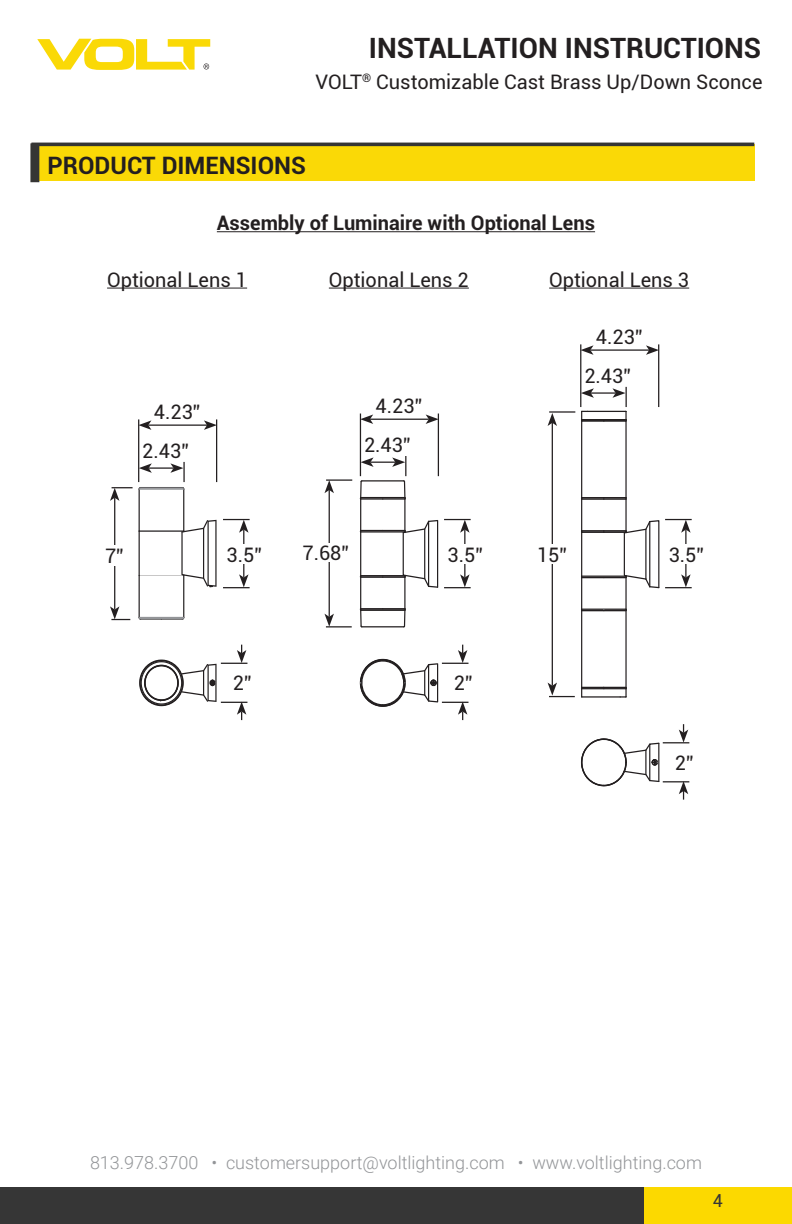
<style>
.page{position:relative;width:792px;height:1224px;background:#fff}
.page>*{position:absolute;margin:0;border:0;box-sizing:border-box;transform-origin:0 0}
.t1{font:700 28px "Roboto";color:#231f20}
.Safety_Heading{font:700 24px "Roboto";color:#231f20}
.t2{font:20px "Roboto";color:#231f20}
.t3{font:700 20px "Roboto";color:#231f20}
.copyright{font:300 18px "Roboto";color:#939598}
.t4{font:18px "Roboto";color:#363636}
</style>
<div class="page">
<svg style="left:37px;top:39px;width:173px;height:30px"></svg>
<div style="left:0;top:1188px;width:644px;height:36px;background:#363636"></div>
<div style="left:644px;top:1188px;width:148px;height:36px;background:#fcd900"></div>
<div style="left:35px;top:144px;width:719px;height:37px;background:#fad906"></div>
<div style="left:30px;top:143px;width:9px;height:39px;background:#353534;border:2px solid #353534"></div>
<div style="left:31px;top:143px;width:723px;height:3px;border:2px solid #353534"></div>
<hr style="left:404px;top:577px;width:2px;height:32px;background:#231f20">
<hr style="left:360px;top:577px;width:1px;height:32px;background:#231f20">
<hr style="left:404px;top:499px;width:2px;height:32px;background:#231f20">
<hr style="left:360px;top:499px;width:1px;height:32px;background:#231f20">
<svg style="left:359px;top:608px;width:47px;height:20px"></svg>
<hr style="left:139px;top:489px;width:1px;height:42px;background:#231f20">
<hr style="left:183px;top:489px;width:1px;height:42px;background:#231f20">
<hr style="left:139px;top:531px;width:1px;height:45px;background:#231f20">
<hr style="left:183px;top:576px;width:1px;height:41px;background:#231f20">
<hr style="left:139px;top:576px;width:1px;height:41px;background:#231f20">
<hr style="left:139px;top:530px;width:45px;height:2px;background:#231f20">
<hr style="left:161px;top:618px;width:21px;height:2px;background:#231f20">
<hr style="left:141px;top:618px;width:20px;height:2px;background:#231f20">
<svg style="left:181px;top:519px;width:36px;height:69px"></svg>
<hr style="left:139px;top:488px;width:45px;height:2px;background:#939598">
<hr style="left:140px;top:487px;width:43px;height:2px;background:#939598">
<hr style="left:139px;top:617px;width:45px;height:1px;background:#939598">
<hr style="left:140px;top:618px;width:43px;height:1px;background:#939598">
<hr style="left:581px;top:421px;width:1px;height:77px;background:#231f20">
<hr style="left:625px;top:421px;width:2px;height:77px;background:#231f20">
<hr style="left:581px;top:499px;width:1px;height:32px;background:#231f20">
<hr style="left:625px;top:499px;width:2px;height:32px;background:#231f20">
<hr style="left:581px;top:578px;width:1px;height:31px;background:#231f20">
<hr style="left:625px;top:578px;width:2px;height:31px;background:#231f20">
<hr style="left:581px;top:611px;width:1px;height:76px;background:#231f20">
<hr style="left:625px;top:611px;width:2px;height:76px;background:#231f20">
<svg style="left:581px;top:496px;width:46px;height:5px"></svg>
<svg style="left:581px;top:608px;width:46px;height:4px"></svg>
<hr style="left:217px;top:231px;width:378px;height:1px;background:#231f20">
<hr style="left:107px;top:288px;width:140px;height:1px;background:#231f20">
<hr style="left:329px;top:288px;width:140px;height:1px;background:#231f20">
<hr style="left:549px;top:288px;width:140px;height:1px;background:#231f20">
<hr style="left:243px;top:530px;width:1px;height:47px;background:#231f20">
<hr style="left:114px;top:498px;width:1px;height:112px;background:#231f20">
<hr style="left:329px;top:490px;width:1px;height:127px;background:#231f20">
<svg style="left:324px;top:481px;width:10px;height:12px"></svg>
<hr style="left:552px;top:423px;width:1px;height:263px;background:#231f20">
<svg style="left:548px;top:413px;width:9px;height:13px"></svg>
<hr style="left:148px;top:425px;width:59px;height:1px;background:#231f20">
<svg style="left:139px;top:420px;width:12px;height:10px"></svg>
<svg style="left:204px;top:420px;width:12px;height:10px"></svg>
<hr style="left:370px;top:419px;width:59px;height:1px;background:#231f20">
<svg style="left:361px;top:414px;width:12px;height:10px"></svg>
<svg style="left:426px;top:414px;width:12px;height:10px"></svg>
<hr style="left:590px;top:349px;width:59px;height:2px;background:#231f20">
<svg style="left:581px;top:345px;width:13px;height:10px"></svg>
<svg style="left:646px;top:345px;width:12px;height:10px"></svg>
<hr style="left:149px;top:467px;width:25px;height:2px;background:#231f20">
<svg style="left:139px;top:463px;width:13px;height:10px"></svg>
<svg style="left:170px;top:463px;width:13px;height:10px"></svg>
<hr style="left:216px;top:419px;width:1px;height:63px;background:#231f20">
<hr style="left:438px;top:414px;width:1px;height:62px;background:#231f20">
<hr style="left:658px;top:344px;width:1px;height:63px;background:#231f20">
<hr style="left:138px;top:419px;width:1px;height:63px;background:#231f20">
<hr style="left:360px;top:414px;width:1px;height:62px;background:#231f20">
<hr style="left:580px;top:344px;width:1px;height:63px;background:#231f20">
<hr style="left:183px;top:462px;width:2px;height:20px;background:#231f20">
<svg style="left:359px;top:456px;width:48px;height:44px"></svg>
<svg style="left:580px;top:387px;width:47px;height:35px"></svg>
<svg style="left:110px;top:606px;width:20px;height:14px"></svg>
<svg style="left:324px;top:614px;width:28px;height:13px"></svg>
<svg style="left:548px;top:683px;width:79px;height:15px"></svg>
<svg style="left:223px;top:519px;width:27px;height:14px"></svg>
<svg style="left:223px;top:574px;width:27px;height:14px"></svg>
<svg style="left:359px;top:519px;width:112px;height:70px"></svg>
<svg style="left:581px;top:519px;width:111px;height:70px"></svg>
<svg style="left:139px;top:645px;width:108px;height:75px"></svg>
<svg style="left:359px;top:645px;width:110px;height:75px"></svg>
<svg style="left:581px;top:724px;width:108px;height:76px"></svg>
<svg style="left:110px;top:487px;width:31px;height:14px"></svg>
<hr style="left:326px;top:479px;width:26px;height:2px;background:#231f20">
<hr style="left:549px;top:411px;width:26px;height:2px;background:#231f20">
<div style="left:224px;top:544px;width:41px;height:20px;background:#fff"></div>
<div style="left:445px;top:544px;width:41px;height:20px;background:#fff"></div>
<div style="left:666px;top:544px;width:41px;height:20px;background:#fff"></div>
<div style="left:222px;top:673px;width:41px;height:20px;background:#fff"></div>
<div style="left:443px;top:673px;width:41px;height:20px;background:#fff"></div>
<div style="left:664px;top:752px;width:41px;height:20px;background:#fff"></div>
<div style="left:104px;top:545px;width:21px;height:20px;background:#fff"></div>
<div style="left:302px;top:543px;width:48px;height:18px;background:#fff"></div>
<div style="left:536px;top:545px;width:33px;height:19px;background:#fff"></div>
<p class="t1" style="left:369px;top:28px;width:394px">INSTALLATION INSTRUCTIONS</p>
<p class="t2" style="left:316px;top:68px;width:448px">VOLT<sup>®</sup> Customizable Cast Brass Up/Down Sconce</p>
<p class="Safety_Heading" style="left:48px;top:148px;width:260px">PRODUCT DIMENSIONS</p>
<p class="t3" style="left:217px;top:209px;width:380px">Assembly of Luminaire with Optional Lens</p>
<p class="t2" style="left:107px;top:265px;width:142px">Optional Lens 1</p>
<p class="t2" style="left:329px;top:265px;width:142px">Optional Lens 2</p>
<p class="t2" style="left:549px;top:265px;width:142px">Optional Lens 3</p>
<p class="t2" style="left:596px;top:323px;width:48px">4.23”</p>
<p class="t2" style="left:154px;top:398px;width:48px">4.23”</p>
<p class="t2" style="left:376px;top:392px;width:48px">4.23”</p>
<p class="t2" style="left:142px;top:437px;width:48px">2.43”</p>
<p class="t2" style="left:364px;top:431px;width:48px">2.43”</p>
<p class="t2" style="left:584px;top:362px;width:48px">2.43”</p>
<p class="t2" style="left:105px;top:541px;width:20px">7”</p>
<p class="t2" style="left:302px;top:538px;width:48px">7.68”</p>
<p class="t2" style="left:537px;top:541px;width:32px">15”</p>
<p class="t2" style="left:227px;top:541px;width:37px">3.5”</p>
<p class="t2" style="left:448px;top:541px;width:37px">3.5”</p>
<p class="t2" style="left:669px;top:541px;width:37px">3.5”</p>
<p class="t2" style="left:233px;top:669px;width:20px">2”</p>
<p class="t2" style="left:454px;top:669px;width:20px">2”</p>
<p class="t2" style="left:675px;top:749px;width:20px">2”</p>
<p class="copyright" style="left:90px;top:1150px;width:613px">813.978.3700 • customersupport@voltlighting.com • www.voltlighting.com</p>
<p class="t4" style="left:713px;top:1188px;width:12px">4</p>
</div>
